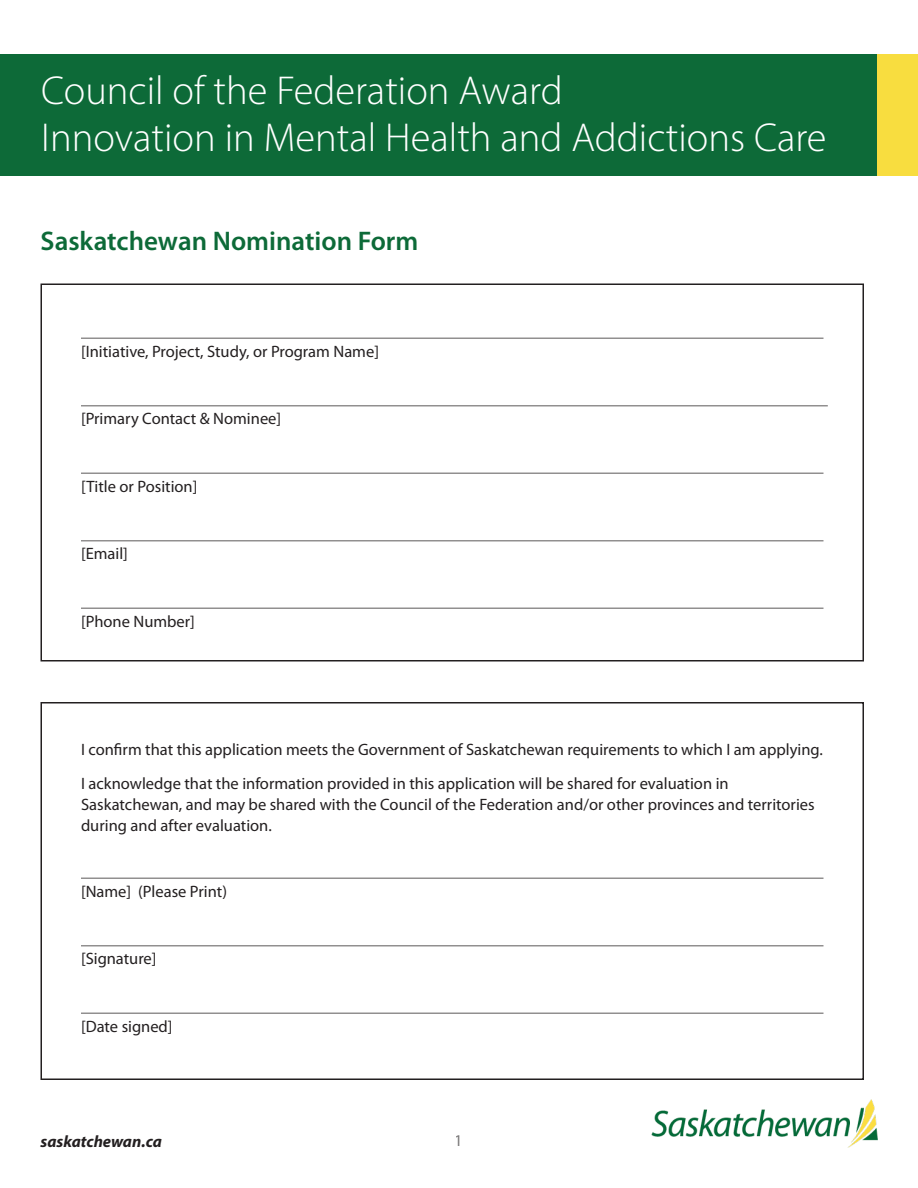
<style>
.page{position:relative;width:918px;height:1188px;background:#fff}
.page>*{position:absolute;margin:0;border:0;box-sizing:border-box;transform-origin:0 0}
.t1{font:300 40.5px "Myriad Pro";color:#fff}
.t2{font:600 27px "Myriad Pro";color:#0d6a38}
.t3{font:16.5px/21px "Myriad Pro";color:#231f20}
.t4{font:italic 700 16.5px "Myriad Pro";color:#231f20}
</style>
<div class="page">
<img style="left:651px;top:1100px;width:227px;height:48px">
<div style="left:40px;top:702px;width:824px;height:378px;border:2px solid #231f20"></div>
<hr style="left:81px;top:1012px;width:743px;height:2px;background:#231f20">
<hr style="left:81px;top:945px;width:743px;height:1px;background:#231f20">
<hr style="left:81px;top:878px;width:743px;height:1px;background:#231f20">
<div style="left:40px;top:284px;width:824px;height:378px;border:2px solid #231f20"></div>
<hr style="left:81px;top:608px;width:743px;height:1px;background:#231f20">
<hr style="left:81px;top:540px;width:743px;height:2px;background:#231f20">
<hr style="left:81px;top:472px;width:743px;height:2px;background:#231f20">
<hr style="left:81px;top:405px;width:747px;height:1px;background:#231f20">
<hr style="left:81px;top:338px;width:743px;height:1px;background:#231f20">
<div style="left:0;top:54px;width:918px;height:122px;background:#0d6a38"></div>
<div style="left:878px;top:54px;width:40px;height:122px;background:#f8dd3f"></div>
<p class="t1" style="left:41px;top:66px;width:523px">Council of the Federation Award</p>
<p class="t1" style="left:41px;top:113px;width:787px">Innovation in Mental Health and Addictions Care</p>
<p class="t2" style="left:40px;top:224px;width:379px">Saskatchewan Nomination Form</p>
<p class="t3" style="left:81px;top:341px;width:300px">[Initiative, Project, Study, or Program Name]</p>
<p class="t3" style="left:81px;top:408px;width:202px">[Primary Contact &amp; Nominee]</p>
<p class="t3" style="left:81px;top:476px;width:118px">[Title or Position]</p>
<p class="t3" style="left:81px;top:543px;width:48px">[Email]</p>
<p class="t3" style="left:81px;top:611px;width:115px">[Phone Number]</p>
<p class="t3" style="left:81px;top:739px;width:743px">I confirm that this application meets the Government of Saskatchewan requirements to which I am applying.</p>
<p class="t3" style="left:81px;top:773px;width:735px">I acknowledge that the information provided in this application will be shared for evaluation in<br>Saskatchewan, and may be shared with the Council of the Federation and/or other provinces and territories during and after evaluation.</p>
<p class="t3" style="left:81px;top:881px;width:148px">[Name] (Please Print)</p>
<p class="t3" style="left:81px;top:948px;width:77px">[Signature]</p>
<p class="t3" style="left:81px;top:1016px;width:93px">[Date signed]</p>
<p class="t4" style="left:40px;top:1131px;width:123px">saskatchewan.ca</p>
<p class="t3" style="left:455px;top:1130px;width:10px">1</p>
</div>
